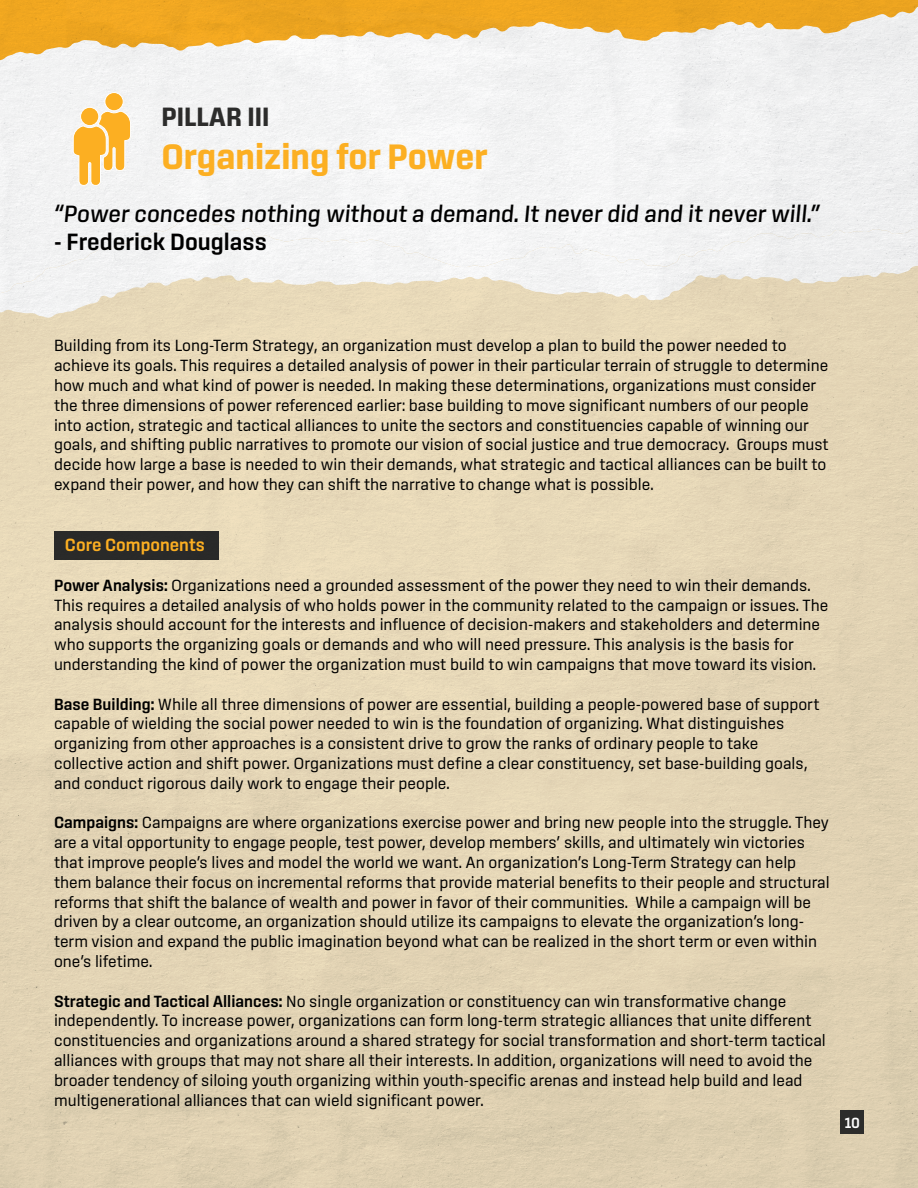
<style>
.page{position:relative;width:918px;height:1188px;background:#fff}
.page>*{position:absolute;margin:0;border:0;box-sizing:border-box;transform-origin:0 0}
.t1{font:700 36px "Sinter";color:#fcaf22}
.t2{font:700 27px "Sinter";color:#2c2c2b}
.t3{font:italic 500 24px "Sinter";color:#000}
.t4{font:600 24px "Sinter";color:#000}
.t5{font:600 18px "Sinter";color:#fcaf22}
.t6{font:16.5px/19.8px "Sinter";color:#000}
.t7{font:600 15px "Sinter";color:#fff}
.s1{font-weight:600}
</style>
<div class="page">
<img style="left:0;top:0;width:918px;height:1188px">
<div style="left:841px;top:1111px;width:23px;height:23px;background:#2c2c2b"></div>
<svg style="left:73px;top:110px;width:58px;height:77px"></svg>
<div style="left:105px;top:92px;width:18px;height:19px;background:#fcaf22;border-radius:50%"></div>
<div style="left:104px;top:92px;width:20px;height:19px;border:1px solid #fff;border-radius:50%"></div>
<div style="left:81px;top:107px;width:18px;height:19px;background:#fcaf22;border-radius:50%"></div>
<div style="left:80px;top:107px;width:19px;height:19px;border:1px solid #fff;border-radius:50%"></div>
<h2 class="t2" style="left:161px;top:101px;width:110px">PILLAR III</h2>
<h1 class="t1" style="left:161px;top:136px;width:328px">Organizing for Power</h1>
<h3 class="t3" style="left:54px;top:200px;width:767px">“Power concedes nothing without a demand. It never did and it never will.”</h3>
<h3 class="t4" style="left:54px;top:228px;width:214px">- Frederick Douglass</h3>
<p class="t6" style="left:54px;top:335px;width:776px">Building from its Long-Term Strategy, an organization must develop a plan to build the power needed to achieve its goals. This requires a detailed analysis of power in their particular terrain of struggle to determine how much and what kind of power is needed. In making these determinations, organizations must consider the three dimensions of power referenced earlier: base building to move significant numbers of our people into action, strategic and tactical alliances to unite the sectors and constituencies capable of winning our goals, and shifting public narratives to promote our vision of social justice and true democracy. Groups must decide how large a base is needed to win their demands, what strategic and tactical alliances can be built to expand their power, and how they can shift the narrative to change what is possible.</p>
<p class="t5" style="left:65px;top:534px;width:141px">Core Components</p>
<p class="t6" style="left:54px;top:575px;width:776px"><span class="s1">Power Analysis:</span> Organizations need a grounded assessment of the power they need to win their demands.<br>This requires a detailed analysis of who holds power in the community related to the campaign or issues. The analysis should account for the interests and influence of decision-makers and stakeholders and determine who supports the organizing goals or demands and who will need pressure. This analysis is the basis for understanding the kind of power the organization must build to win campaigns that move toward its vision.</p>
<p class="t6" style="left:54px;top:694px;width:767px"><span class="s1">Base Building:</span> While all three dimensions of power are essential, building a people-powered base of support capable of wielding the social power needed to win is the foundation of organizing. What distinguishes organizing from other approaches is a consistent drive to grow the ranks of ordinary people to take collective action and shift power. Organizations must define a clear constituency, set base-building goals, and conduct rigorous daily work to engage their people.</p>
<p class="t6" style="left:54px;top:812px;width:777px"><span class="s1">Campaigns:</span> Campaigns are where organizations exercise power and bring new people into the struggle. They are a vital opportunity to engage people, test power, develop members’ skills, and ultimately win victories that improve people’s lives and model the world we want. An organization’s Long-Term Strategy can help them balance their focus on incremental reforms that provide material benefits to their people and structural reforms that shift the balance of wealth and power in favor of their communities. While a campaign will be driven by a clear outcome, an organization should utilize its campaigns to elevate the organization’s long&shy;term vision and expand the public imagination beyond what can be realized in the short term or even within one’s lifetime.</p>
<p class="t6" style="left:54px;top:991px;width:773px"><span class="s1">Strategic and Tactical Alliances:</span> No single organization or constituency can win transformative change independently. To increase power, organizations can form long-term strategic alliances that unite different constituencies and organizations around a shared strategy for social transformation and short-term tactical alliances with groups that may not share all their interests. In addition, organizations will need to avoid the broader tendency of siloing youth organizing within youth-specific arenas and instead help build and lead multigenerational alliances that can wield significant power.</p>
<p class="t7" style="left:845px;top:1114px;width:17px">10</p>
</div>
